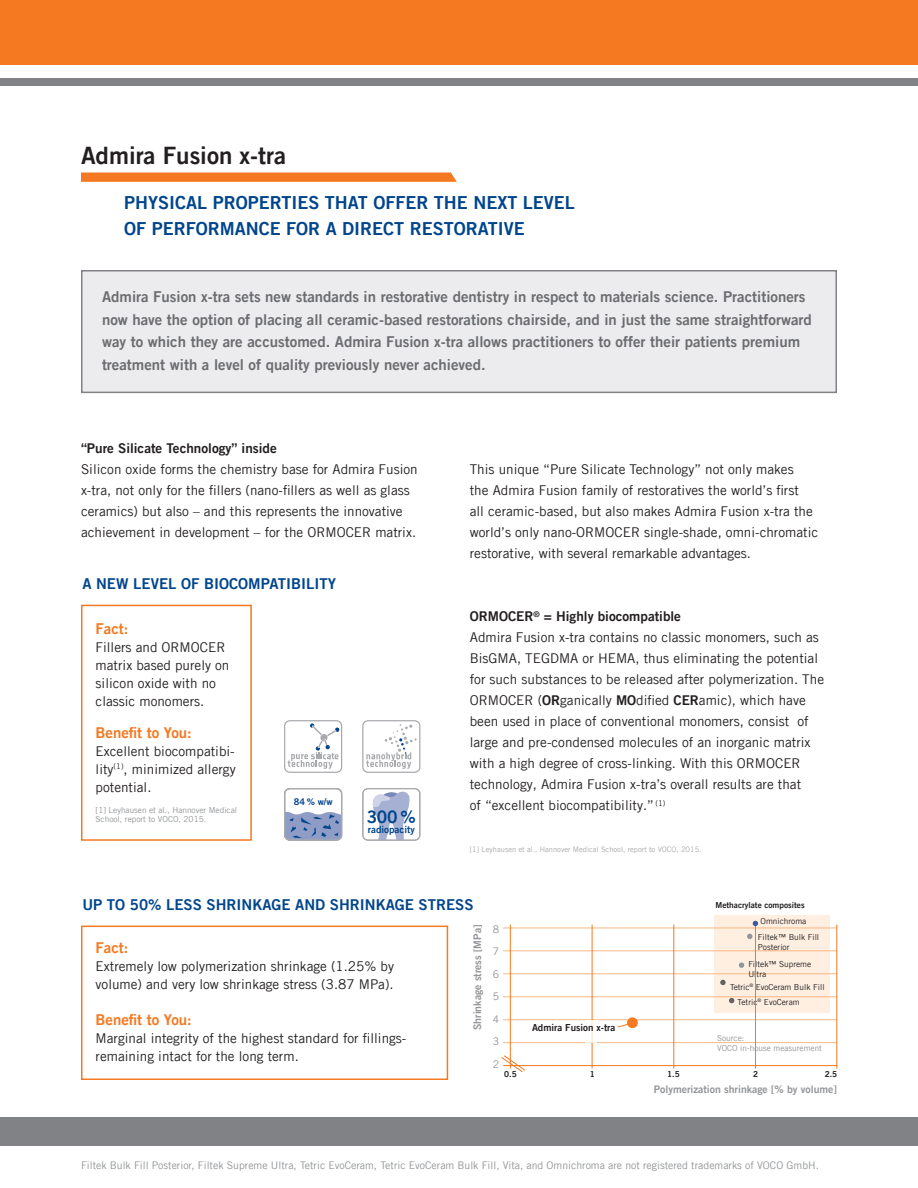
<style>
.page{position:relative;width:918px;height:1188px;background:#fff}
.page>*{position:absolute;margin:0;border:0;box-sizing:border-box;transform-origin:0 0}
.t1{font:24px "Trade Gothic LT Com Bd 2";color:#231f20}
.t2{font:18px/26.7px "Trade Gothic LT Com Bd 2";color:#01458c}
.t3{font:17.25px "Trade Gothic LT Com Bd 2";color:#01458c}
.t4{font:15px/22.5px "Trade Gothic LT Com Bd 2";color:#6c6d70}
.t5{font:15px "Trade Gothic LT Com Bd 2";color:#01458c}
.t6{font:15px "Trade Gothic LT Com Bd 2";color:#f47921}
.t7{font:13.5px/21px "Trade Gothic LT Com";color:#231f20}
.t8{font:13.5px "Trade Gothic LT Com Bd 2";color:#231f20}
.t9{font:10.5px/22.5px "Trade Gothic LT Com";color:#939598;text-align:justify}
.t10{font:10.5px "Trade Gothic LT Com Bd 2";color:#939598}
.t11{font:9.9px "Trade Gothic LT Com Bd 2";color:#01458c}
.t12{font:9.75px "Trade Gothic LT Com Bd 2";color:#231f20}
.t13{font:9.15px "Trade Gothic LT Com Bd 2";color:#01458c}
.t14{font:8.25px/9.9px "Trade Gothic LT Com";color:#231f20}
.t15{font:8.25px/9.9px "Trade Gothic LT Com";color:#939598}
.t16{font:8.25px "Trade Gothic LT Com Bd 2";color:#231f20}
.t17{font:7.5px "Trade Gothic LT Com";color:#a8a9ad}
.s1{font-family:"Trade Gothic LT Com Bd 2"}
</style>
<div class="page">
<div style="left:0;top:1118px;width:918px;height:28px;background:#808285"></div>
<div style="left:0;top:0;width:918px;height:65px;background:#f47921"></div>
<div style="left:0;top:79px;width:918px;height:7px;background:#808285"></div>
<div style="left:284px;top:720px;width:58px;height:53px;border:1px solid #a8a9ad;border-radius:5px"></div>
<svg style="left:288px;top:723px;width:52px;height:46px"></svg>
<div style="left:362px;top:720px;width:58px;height:53px;border:1px solid #a8a9ad;border-radius:5px"></div>
<svg style="left:366px;top:724px;width:51px;height:45px"></svg>
<svg style="left:372px;top:791px;width:38px;height:48px"></svg>
<div style="left:362px;top:788px;width:58px;height:53px;border:1px solid #a8a9ad;border-radius:5px"></div>
<div style="left:284px;top:788px;width:58px;height:53px;border:1px solid #a8a9ad;border-radius:5px"></div>
<svg style="left:285px;top:811px;width:57px;height:29px;background:#8b9cc3"></svg>
<div style="left:81px;top:605px;width:171px;height:236px;border:2px solid #f47921"></div>
<svg style="left:81px;top:172px;width:376px;height:10px;background:#f48230"></svg>
<div style="left:82px;top:271px;width:754px;height:121px;background:#ececee"></div>
<div style="left:81px;top:270px;width:756px;height:123px;border:2px solid #808285"></div>
<div style="left:81px;top:926px;width:367px;height:154px;border:2px solid #f47921"></div>
<div style="left:714px;top:916px;width:115px;height:97px;background:#feefe1"></div>
<hr style="left:503px;top:1042px;width:334px;height:1px;background:#fab783">
<hr style="left:503px;top:1020px;width:334px;height:1px;background:#fab783">
<hr style="left:503px;top:997px;width:334px;height:1px;background:#fab783">
<hr style="left:503px;top:974px;width:334px;height:1px;background:#fab783">
<hr style="left:503px;top:951px;width:334px;height:1px;background:#fab783">
<hr style="left:503px;top:928px;width:334px;height:1px;background:#fab783">
<hr style="left:510px;top:925px;width:1px;height:144px;background:#f47921">
<hr style="left:503px;top:1065px;width:334px;height:1px;background:#f47921">
<hr style="left:837px;top:925px;width:1px;height:144px;background:#f47921">
<hr style="left:592px;top:925px;width:1px;height:144px;background:#f47921">
<hr style="left:674px;top:925px;width:1px;height:144px;background:#f47921">
<hr style="left:755px;top:925px;width:1px;height:144px;background:#f47921">
<svg style="left:729px;top:998px;width:5px;height:5px"></svg>
<svg style="left:720px;top:980px;width:6px;height:5px"></svg>
<svg style="left:747px;top:934px;width:5px;height:5px"></svg>
<svg style="left:739px;top:962px;width:5px;height:6px"></svg>
<svg style="left:617px;top:1024px;width:13px;height:4px"></svg>
<svg style="left:586px;top:1020px;width:11px;height:23px"></svg>
<svg style="left:501px;top:1055px;width:25px;height:18px"></svg>
<div style="left:627px;top:1017px;width:11px;height:11px;background:#f47921;border-radius:50%"></div>
<svg style="left:753px;top:921px;width:5px;height:5px"></svg>
<h1 class="t1" style="left:81px;top:140px;width:207px">Admira Fusion x-tra</h1>
<h2 class="t2" style="left:124px;top:189px;width:452px">PHYSICAL PROPERTIES THAT OFFER THE NEXT LEVEL<br>OF PERFORMANCE FOR A DIRECT RESTORATIVE</h2>
<p class="t4" style="left:102px;top:285px;width:711px">Admira Fusion x-tra sets new standards in restorative dentistry in respect to materials science. Practitioners now have the option of placing all ceramic-based restorations chairside, and in just the same straightforward way to which they are accustomed. Admira Fusion x-tra allows practitioners to offer their patients premium treatment with a level of quality previously never achieved.</p>
<p class="t8" style="left:81px;top:440px;width:197px">“Pure Silicate Technology” inside</p>
<p class="t7" style="left:81px;top:459px;width:338px">Silicon oxide forms the chemistry base for Admira Fusion x-tra, not only for the fillers (nano-fillers as well as glass ceramics) but also – and this represents the innovative achievement in development – for the ORMOCER matrix.</p>
<p class="t7" style="left:470px;top:459px;width:350px">This unique “Pure Silicate Technology” not only makes<br>the Admira Fusion family of restoratives the world’s first<br>all ceramic-based, but also makes Admira Fusion x-tra the world’s only nano-ORMOCER single-shade, omni-chromatic restorative, with several remarkable advantages.</p>
<p class="t5" style="left:82px;top:574px;width:255px">A NEW LEVEL OF BIOCOMPATIBILITY</p>
<p class="t6" style="left:96px;top:619px;width:34px">Fact:</p>
<p class="t7" style="left:96px;top:638px;width:135px;line-height:18px">Fillers and ORMOCER matrix based purely on silicon oxide with no classic monomers.</p>
<p class="t6" style="left:96px;top:723px;width:98px">Benefit to You:</p>
<p class="t7" style="left:96px;top:742px;width:142px;line-height:18px;text-align:justify">Excellent biocompatibi&shy;lity<sup>(1)</sup>, minimized allergy potential.</p>
<p class="t15" style="left:96px;top:805px;width:143px">[1] Leyhausen et al., Hannover Medical<br>School, report to VOCO, 2015.</p>
<p class="t13" style="left:294px;top:796px;width:40px">84 % w/w</p>
<p class="t3" style="left:367px;top:806px;width:51px">300 %</p>
<p class="t11" style="left:368px;top:824px;width:48px">radiopacity</p>
<p class="t8" style="left:470px;top:608px;width:213px">ORMOCER<sup>®</sup> = Highly biocompatible</p>
<p class="t7" style="left:470px;top:627px;width:356px">Admira Fusion x-tra contains no classic monomers, such as BisGMA, TEGDMA or HEMA, thus eliminating the potential for such substances to be released after polymerization. The ORMOCER (<span class="s1">OR</span>ganically <span class="s1">MO</span>dified <span class="s1">CER</span>amic), which have been used in place of conventional monomers, consist of large and pre-condensed molecules of an inorganic matrix with a high degree of cross-linking. With this ORMOCER technology, Admira Fusion x-tra’s overall results are that<br>of “excellent biocompatibility.” <sup>(1)</sup></p>
<p class="t17" style="left:470px;top:845px;width:233px">[1] Leyhausen et al., Hannover Medical School, report to VOCO, 2015.</p>
<p class="t5" style="left:82px;top:895px;width:393px">UP TO 50% LESS SHRINKAGE AND SHRINKAGE STRESS</p>
<p class="t16" style="left:716px;top:900px;width:91px">Methacrylate composites</p>
<p class="t14" style="left:761px;top:916px;width:47px">Omnichroma</p>
<p class="t9" style="left:493px;top:918px;width:8px">8<br>7<br>6<br>5<br>4<br>3<br>2</p>
<p class="t10" style="left:471px;top:1030px;width:107px;rotate:-90deg">Shrinkage stress [MPa]</p>
<p class="t14" style="left:758px;top:932px;width:63px">Filtek™ Bulk Fill<br>Posterior</p>
<p class="t14" style="left:730px;top:982px;width:96px">Tetric<sup>®</sup> EvoCeram Bulk Fill</p>
<p class="t6" style="left:96px;top:938px;width:34px">Fact:</p>
<p class="t7" style="left:96px;top:957px;width:300px;line-height:18px">Extremely low polymerization shrinkage (1.25% by volume) and very low shrinkage stress (3.87 MPa).</p>
<p class="t6" style="left:96px;top:1010px;width:98px">Benefit to You:</p>
<p class="t7" style="left:96px;top:1029px;width:312px;line-height:18px">Marginal integrity of the highest standard for fillings&shy;remaining intact for the long term.</p>
<p class="t15" style="left:717px;top:1033px;width:106px">Source:<br>VOCO in-house measurement</p>
<p class="t10" style="left:654px;top:1083px;width:185px">Polymerization shrinkage [% by volume]</p>
<p class="t14" style="left:748px;top:959px;width:64px">Filtek™ Supreme<br>Ultra</p>
<p class="t14" style="left:738px;top:997px;width:64px">Tetric<sup>®</sup> EvoCeram</p>
<p class="t12" style="left:532px;top:1022px;width:85px">Admira Fusion x-tra</p>
<p class="t16" style="left:504px;top:1069px;width:14px">0.5</p>
<p class="t16" style="left:590px;top:1069px;width:7px">1</p>
<p class="t16" style="left:667px;top:1069px;width:14px">1.5</p>
<p class="t16" style="left:753px;top:1069px;width:7px">2</p>
<p class="t16" style="left:825px;top:1069px;width:14px">2.5</p>
<p class="t9" style="left:81px;top:1154px;width:739px">Filtek Bulk Fill Posterior, Filtek Supreme Ultra, Tetric EvoCeram, Tetric EvoCeram Bulk Fill, Vita, and Omnichroma are not registered trademarks of VOCO GmbH.</p>
</div>
